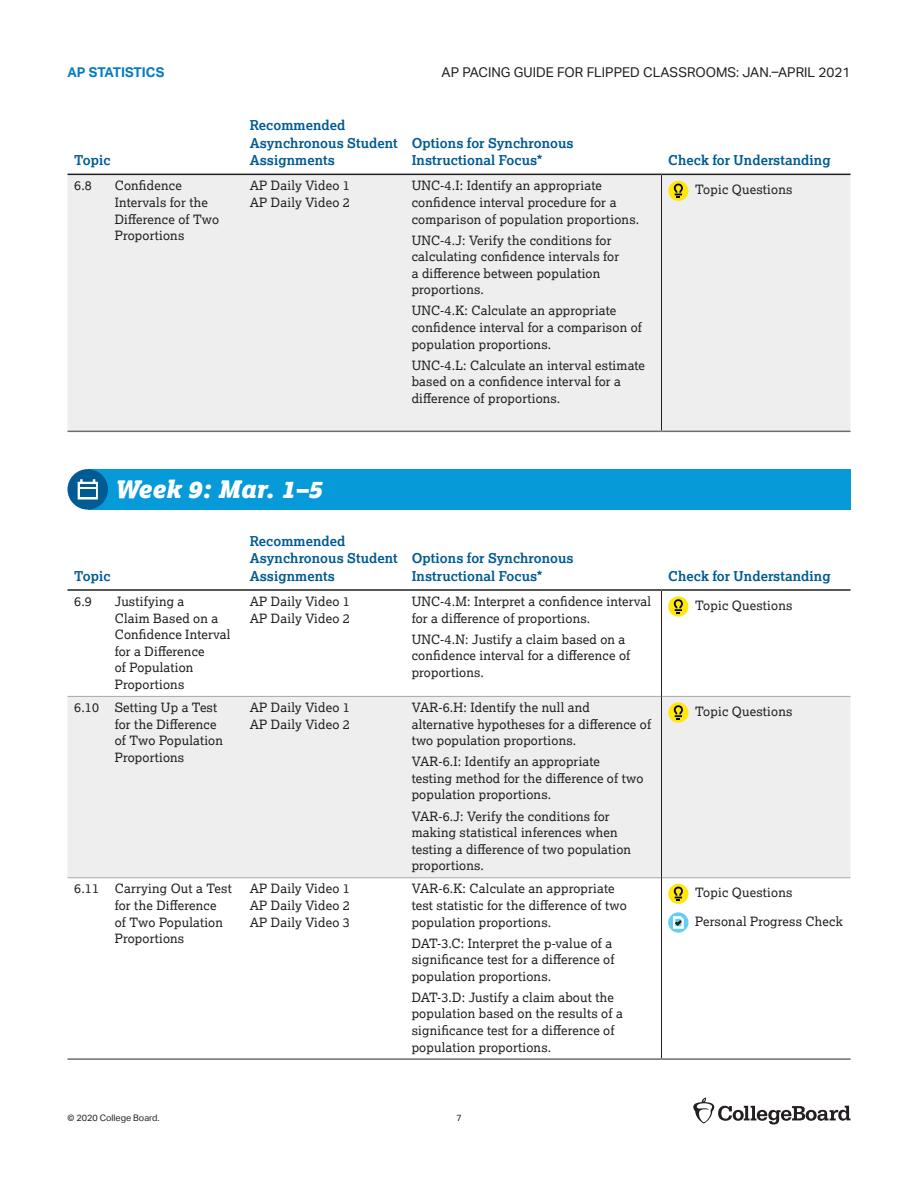
<style>
.page{position:relative;width:918px;height:1188px;background:#fff}
.page>*{position:absolute;margin:0;border:0;box-sizing:border-box;transform-origin:0 0}
.t1{font:italic 900 24px "Lexia";color:#fff}
.t2{font:700 13.5px/17.5px "Lexia";letter-spacing:.005em;color:#005a93}
.t3{font:13.5px "Aktiv Grotesk";color:#231f20}
.t4{font:700 13.5px "Aktiv Grotesk";color:#007bc3}
.t5{font:12.75px/16.5px "Lexia";letter-spacing:.015em;color:#231f20}
.t6{font:9px "Aktiv Grotesk";color:#231f20}
</style>
<div class="page">
<svg style="left:693px;top:1098px;width:157px;height:27px"></svg>
<svg style="left:68px;top:173px;width:782px;height:1px"></svg>
<div style="left:68px;top:175px;width:782px;height:256px;background:#eeeeef"></div>
<hr style="left:68px;top:174px;width:40px;height:1px;background:#231f20">
<hr style="left:108px;top:174px;width:135px;height:1px;background:#231f20">
<hr style="left:243px;top:174px;width:162px;height:1px;background:#231f20">
<hr style="left:405px;top:174px;width:257px;height:1px;background:#231f20">
<hr style="left:662px;top:174px;width:188px;height:1px;background:#231f20">
<hr style="left:68px;top:431px;width:40px;height:1px;background:#6c6d70">
<hr style="left:108px;top:431px;width:135px;height:1px;background:#6c6d70">
<hr style="left:243px;top:431px;width:162px;height:1px;background:#6c6d70">
<hr style="left:405px;top:431px;width:257px;height:1px;background:#6c6d70">
<hr style="left:662px;top:431px;width:188px;height:1px;background:#6c6d70">
<hr style="left:661px;top:175px;width:1px;height:256px;background:#231f20">
<div style="left:668px;top:181px;width:20px;height:20px;background:#ffe709;border-radius:50%"></div>
<svg style="left:673px;top:183px;width:10px;height:15px"></svg>
<div style="left:68px;top:697px;width:782px;height:180px;background:#eeeeef"></div>
<hr style="left:68px;top:589px;width:40px;height:2px;background:#231f20">
<hr style="left:108px;top:589px;width:135px;height:2px;background:#231f20">
<hr style="left:243px;top:589px;width:162px;height:2px;background:#231f20">
<hr style="left:405px;top:589px;width:257px;height:2px;background:#231f20">
<hr style="left:662px;top:589px;width:188px;height:2px;background:#231f20">
<hr style="left:68px;top:696px;width:40px;height:1px;background:#a8a9ad">
<hr style="left:108px;top:696px;width:135px;height:1px;background:#a8a9ad">
<hr style="left:243px;top:696px;width:162px;height:1px;background:#a8a9ad">
<hr style="left:405px;top:696px;width:256px;height:1px;background:#a8a9ad">
<hr style="left:662px;top:696px;width:188px;height:1px;background:#a8a9ad">
<hr style="left:68px;top:877px;width:40px;height:1px;background:#a8a9ad">
<hr style="left:108px;top:877px;width:135px;height:1px;background:#a8a9ad">
<hr style="left:243px;top:877px;width:162px;height:1px;background:#a8a9ad">
<hr style="left:405px;top:877px;width:256px;height:1px;background:#a8a9ad">
<hr style="left:662px;top:877px;width:188px;height:1px;background:#a8a9ad">
<hr style="left:68px;top:1058px;width:40px;height:2px;background:#6c6d70">
<hr style="left:108px;top:1058px;width:135px;height:2px;background:#6c6d70">
<hr style="left:243px;top:1058px;width:162px;height:2px;background:#6c6d70">
<hr style="left:405px;top:1058px;width:257px;height:2px;background:#6c6d70">
<hr style="left:662px;top:1058px;width:188px;height:2px;background:#6c6d70">
<hr style="left:661px;top:591px;width:1px;height:105px;background:#231f20">
<hr style="left:661px;top:696px;width:1px;height:182px;background:#231f20">
<hr style="left:661px;top:878px;width:1px;height:180px;background:#231f20">
<div style="left:88px;top:469px;width:762px;height:41px;background:#069ad9"></div>
<svg style="left:68px;top:469px;width:40px;height:41px"></svg>
<div style="left:80px;top:489px;width:15px;height:8px;background:#005a93"></div>
<div style="left:668px;top:596px;width:20px;height:21px;background:#ffe709;border-radius:50%"></div>
<svg style="left:673px;top:599px;width:10px;height:15px"></svg>
<div style="left:668px;top:702px;width:20px;height:21px;background:#ffe709;border-radius:50%"></div>
<svg style="left:673px;top:705px;width:10px;height:15px"></svg>
<div style="left:668px;top:884px;width:20px;height:20px;background:#ffe709;border-radius:50%"></div>
<svg style="left:673px;top:886px;width:10px;height:15px"></svg>
<svg style="left:668px;top:912px;width:20px;height:21px"></svg>
<svg style="left:673px;top:916px;width:11px;height:12px"></svg>
<p class="t4" style="left:68px;top:65px;width:98px">AP STATISTICS</p>
<p class="t3" style="left:442px;top:65px;width:410px">AP PACING GUIDE FOR FLIPPED CLASSROOMS: JAN.–APRIL 2021</p>
<p class="t2" style="left:74px;top:151px;width:38px">Topic</p>
<p class="t2" style="left:250px;top:116px;width:150px">Recommended<br>Asynchronous Student<br>Assignments</p>
<p class="t2" style="left:412px;top:134px;width:164px">Options for Synchronous<br>Instructional Focus*</p>
<p class="t5" style="left:74px;top:177px;width:19px">6.8</p>
<p class="t5" style="left:115px;top:177px;width:106px">Confidence<br>Intervals for the<br>Difference of Two<br>Proportions</p>
<p class="t5" style="left:250px;top:177px;width:102px">AP Daily Video 1<br>AP Daily Video 2</p>
<p class="t5" style="left:412px;top:177px;width:229px">UNC-4.I: Identify an appropriate confidence interval procedure for a comparison of population proportions.</p>
<p class="t5" style="left:412px;top:231px;width:209px">UNC-4.J: Verify the conditions for calculating confidence intervals for a difference between population proportions.</p>
<p class="t5" style="left:412px;top:302px;width:232px">UNC-4.K: Calculate an appropriate confidence interval for a comparison of population proportions.</p>
<p class="t5" style="left:412px;top:356px;width:235px">UNC-4.L: Calculate an interval estimate based on a confidence interval for a difference of proportions.</p>
<p class="t2" style="left:668px;top:151px;width:164px">Check for Understanding</p>
<p class="t5" style="left:695px;top:181px;width:99px">Topic Questions</p>
<h1 class="t1" style="left:115px;top:474px;width:209px">Week 9: Mar. 1–5</h1>
<p class="t2" style="left:74px;top:567px;width:38px">Topic</p>
<p class="t2" style="left:250px;top:532px;width:150px">Recommended<br>Asynchronous Student<br>Assignments</p>
<p class="t2" style="left:412px;top:549px;width:164px">Options for Synchronous<br>Instructional Focus*</p>
<p class="t5" style="left:74px;top:593px;width:19px">6.9</p>
<p class="t5" style="left:115px;top:593px;width:117px">Justifying a<br>Claim Based on a<br>Confidence Interval for a Difference<br>of Population<br>Proportions</p>
<p class="t5" style="left:250px;top:593px;width:102px">AP Daily Video 1<br>AP Daily Video 2</p>
<p class="t5" style="left:412px;top:593px;width:241px">UNC-4.M: Interpret a confidence interval for a difference of proportions.</p>
<p class="t5" style="left:412px;top:630px;width:220px">UNC-4.N: Justify a claim based on a confidence interval for a difference of proportions.</p>
<p class="t5" style="left:115px;top:699px;width:110px;text-indent:-40px">6.10 Setting Up a Test for the Difference of Two Population<br>Proportions</p>
<p class="t5" style="left:250px;top:699px;width:102px">AP Daily Video 1<br>AP Daily Video 2</p>
<p class="t5" style="left:412px;top:699px;width:241px">VAR-6.H: Identify the null and alternative hypotheses for a difference of two population proportions.</p>
<p class="t5" style="left:412px;top:753px;width:233px">VAR-6.I: Identify an appropriate testing method for the difference of two population proportions.</p>
<p class="t5" style="left:412px;top:807px;width:221px">VAR-6.J: Verify the conditions for making statistical inferences when testing a difference of two population proportions.</p>
<p class="t5" style="left:115px;top:880px;width:119px;text-indent:-40px">6.11 Carrying Out a Test for the Difference<br>of Two Population<br>Proportions</p>
<p class="t5" style="left:250px;top:880px;width:102px;text-align:justify">AP Daily Video 1<br>AP Daily Video 2<br>AP Daily Video 3</p>
<p class="t5" style="left:412px;top:880px;width:216px">VAR-6.K: Calculate an appropriate test statistic for the difference of two population proportions.</p>
<p class="t5" style="left:412px;top:934px;width:204px">DAT-3.C: Interpret the p-value of a significance test for a difference of population proportions.</p>
<p class="t5" style="left:412px;top:989px;width:213px">DAT-3.D: Justify a claim about the population based on the results of a significance test for a difference of population proportions.</p>
<p class="t2" style="left:668px;top:567px;width:164px">Check for Understanding</p>
<p class="t5" style="left:695px;top:597px;width:99px">Topic Questions</p>
<p class="t5" style="left:695px;top:703px;width:99px">Topic Questions</p>
<p class="t5" style="left:695px;top:884px;width:99px">Topic Questions</p>
<p class="t5" style="left:695px;top:912px;width:149px">Personal Progress Check</p>
<p class="t6" style="left:68px;top:1113px;width:94px">© 2020 College Board.</p>
<p class="t6" style="left:456px;top:1113px;width:7px">7</p>
</div>
